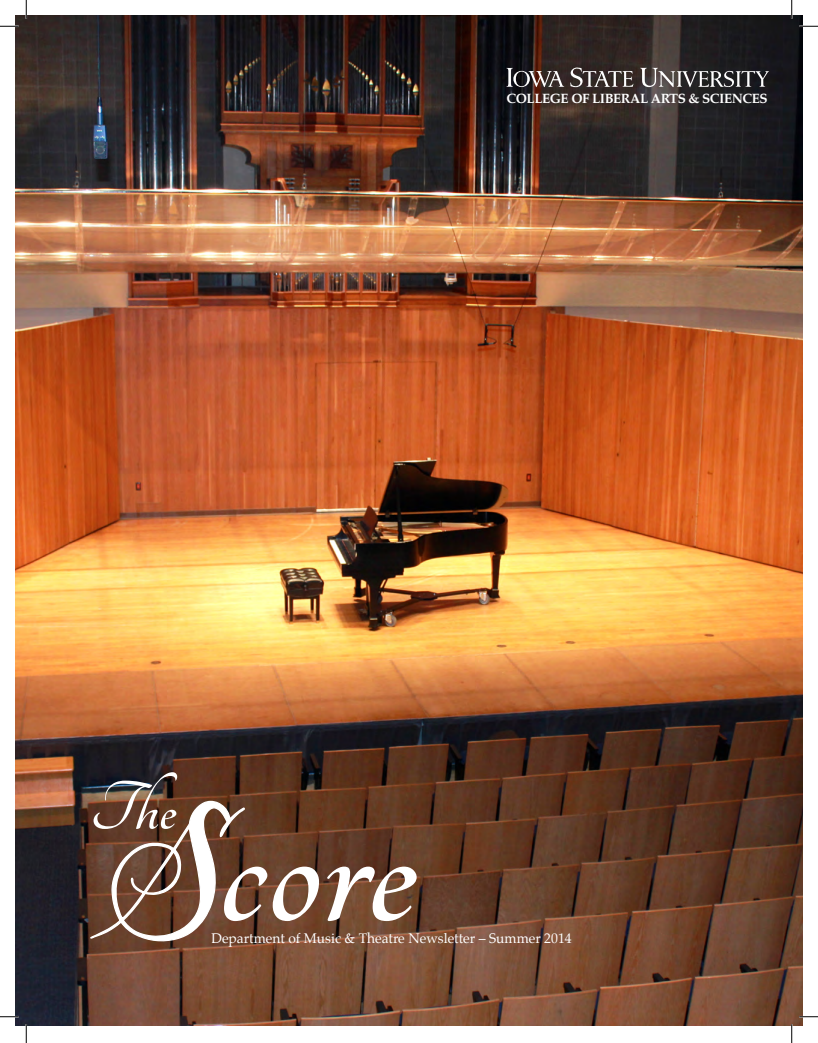
<style>
.page{position:relative;width:818px;height:1043px;background:#fff}
.page>*{position:absolute;margin:0;border:0;box-sizing:border-box;transform-origin:0 0}
.t1{font:700 212.5px "Tangerine";color:#fff}
.t2{font:127.5px "One Chance";color:#fff}
.t3{font:700 75px "Tangerine";color:#fff}
.t4{font:13.75px "Palatino";color:#fff}
.t5{font:700 13.38px "Palatino";letter-spacing:-.03em;color:#fff}
</style>
<div class="page">
<img style="left:15px;top:15px;width:787px;height:1010px">
<svg style="left:506px;top:68px;width:58px;height:19px"></svg>
<svg style="left:570px;top:68px;width:63px;height:19px"></svg>
<svg style="left:640px;top:68px;width:129px;height:19px;background:#5e5c5c"></svg>
<svg style="left:89px;top:800px;width:157px;height:142px;background:#6f4b38"></svg>
<svg style="left:0;top:25px;width:19px;height:2px"></svg>
<svg style="left:799px;top:25px;width:19px;height:2px"></svg>
<svg style="left:0;top:1015px;width:19px;height:2px"></svg>
<svg style="left:799px;top:1015px;width:19px;height:2px"></svg>
<svg style="left:25px;top:0;width:2px;height:19px"></svg>
<svg style="left:25px;top:1024px;width:2px;height:18px"></svg>
<svg style="left:790px;top:0;width:2px;height:19px"></svg>
<svg style="left:790px;top:1024px;width:2px;height:18px"></svg>
<p class="t5" style="left:506px;top:87px;width:263px">COLLEGE OF LIBERAL ARTS &amp; SCIENCES</p>
<h3 class="t3" style="left:90px;top:771px;width:88px">The</h3>
<h2 class="t2" style="left:90px;top:802px;width:140px">S</h2>
<h1 class="t1" style="left:218px;top:758px;width:200px">core</h1>
<p class="t4" style="left:211px;top:926px;width:362px">Department of Music &amp; Theatre Newsletter – Summer 2014</p>
</div>
